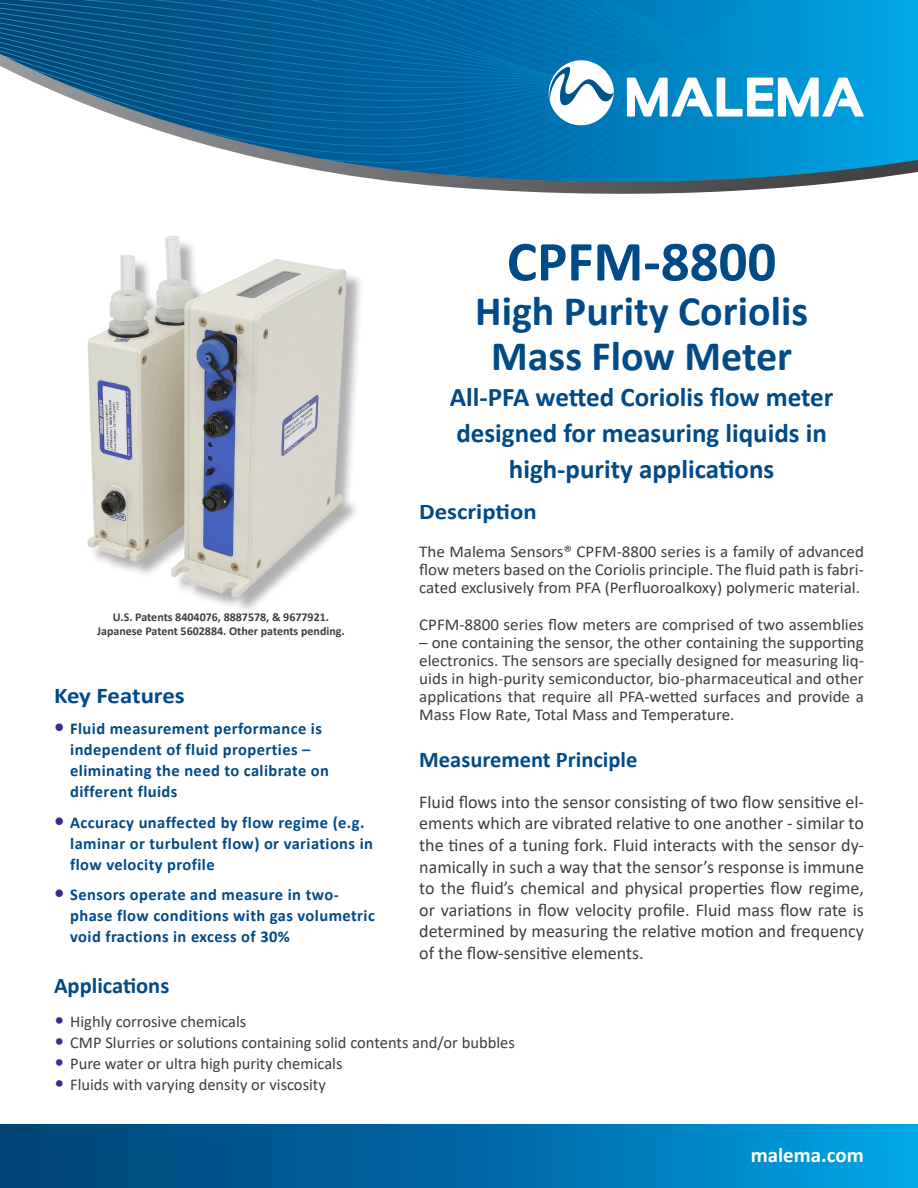
<style>
.page{position:relative;width:918px;height:1188px;background:#fff}
.page>*{position:absolute;margin:0;border:0;box-sizing:border-box;transform-origin:0 0}
.t1{font:700 57px "Calibri";color:#004a87}
.t2{font:700 42px/45px "Calibri";color:#004a87;text-align:center}
.t3{font:700 27px/36px "Calibri";color:#004a87;text-align:center}
.t4{font:700 22.5px "Calibri";color:#004a87}
.t5{font:700 22.5px "Calibri";color:#004a87;scale:1.1 1}
.t6{font:700 21px "Calibri";color:#fff}
.t7{font:18px/21.6px "Calibri";color:#3e3e3f;text-align:justify}
.t8{font:16.5px/18px "Calibri";color:#3e3e3f;text-align:justify}
.t9{font:700 16.5px/21px "Calibri";letter-spacing:.025em;color:#004a87}
.t10{font:700 12px/14.4px "Calibri";color:#3e3e3f;text-align:center}
.s1{font-size:21px;color:#362f91}
</style>
<div class="page">
<img style="left:0;top:0;width:850px;height:46px">
<img style="left:802px;top:0;width:28px;height:46px">
<img style="left:802px;top:0;width:12px;height:41px">
<img style="left:799px;top:0;width:3px;height:46px">
<img style="left:394px;top:0;width:255px;height:46px">
<img style="left:667px;top:0;width:9px;height:46px">
<img style="left:692px;top:0;width:9px;height:46px">
<img style="left:701px;top:0;width:8px;height:46px">
<img style="left:709px;top:0;width:9px;height:46px">
<div style="left:718px;top:0;width:81px;height:46px;background:#0091d0"></div>
<svg style="left:0;top:46px;width:918px;height:148px"></svg>
<svg style="left:547px;top:54px;width:70px;height:73px"></svg>
<svg style="left:627px;top:78px;width:237px;height:39px"></svg>
<div style="left:0;top:1125px;width:918px;height:63px;background:linear-gradient(to right,#003c6f,#009ee2)"></div>
<img style="left:87px;top:236px;width:274px;height:374px">
<p class="t10" style="left:97px;top:610px;width:249px">U.S. Patents 8404076, 8887578, &amp; 9677921.<br>Japanese Patent 5602884. Other patents pending.</p>
<p class="t5" style="left:54px;top:680px;width:120px">Key Features</p>
<p class="t9" style="left:70px;top:718px;width:260px;text-indent:-16px"><span class="s1">•</span> Fluid measurement performance is independent of fluid properties – eliminating the need to calibrate on different fluids</p>
<p class="t9" style="left:70px;top:812px;width:304px;text-indent:-16px"><span class="s1">•</span> Accuracy unaffected by flow regime (e.g. laminar or turbulent flow) or variations in flow velocity profile</p>
<p class="t9" style="left:70px;top:884px;width:306px;text-indent:-16px"><span class="s1">•</span> Sensors operate and measure in two&shy;phase flow conditions with gas volumetric void fractions in excess of 30%</p>
<p class="t1" style="left:507px;top:221px;width:271px">CPFM-8800</p>
<p class="t2" style="left:475px;top:288px;width:334px">High Purity Coriolis<br>Mass Flow Meter</p>
<p class="t3" style="left:450px;top:379px;width:385px">All-PFA wetted Coriolis flow meter designed for measuring liquids in high-purity applications</p>
<p class="t5" style="left:419px;top:496px;width:108px">Description</p>
<p class="t8" style="left:419px;top:542px;width:446px">The Malema Sensors® CPFM-8800 series is a family of advanced flow meters based on the Coriolis principle. The fluid path is fabri&shy;cated exclusively from PFA (Perfluoroalkoxy) polymeric material.</p>
<p class="t8" style="left:419px;top:615px;width:446px">CPFM-8800 series flow meters are comprised of two assemblies</p>
<p class="t8" style="left:419px;top:633px;width:446px">– one containing the sensor, the other containing the supporting electronics. The sensors are specially designed for measuring liq&shy;uids in high-purity semiconductor, bio-pharmaceutical and other applications that require all PFA-wetted surfaces and provide a Mass Flow Rate, Total Mass and Temperature.</p>
<p class="t4" style="left:419px;top:743px;width:220px">Measurement Principle</p>
<p class="t7" style="left:419px;top:791px;width:446px">Fluid flows into the sensor consisting of two flow sensitive el&shy;ements which are vibrated relative to one another - similar to the tines of a tuning fork. Fluid interacts with the sensor dy&shy;namically in such a way that the sensor’s response is immune to the fluid’s chemical and physical properties flow regime, or variations in flow velocity profile. Fluid mass flow rate is determined by measuring the relative motion and frequency of the flow-sensitive elements.</p>
<p class="t4" style="left:54px;top:970px;width:117px">Applications</p>
<p class="t8" style="left:54px;top:1012px;width:194px"><span class="s1">•</span> Highly corrosive chemicals</p>
<p class="t8" style="left:54px;top:1033px;width:462px"><span class="s1">•</span> CMP Slurries or solutions containing solid contents and/or bubbles</p>
<p class="t8" style="left:54px;top:1054px;width:290px"><span class="s1">•</span> Pure water or ultra high purity chemicals</p>
<p class="t8" style="left:54px;top:1075px;width:273px"><span class="s1">•</span> Fluids with varying density or viscosity</p>
<p class="t6" style="left:735px;top:1140px;width:115px">malema.com</p>
<p class="t6" style="left:751px;top:1140px;width:115px">malema.com</p>
</div>
